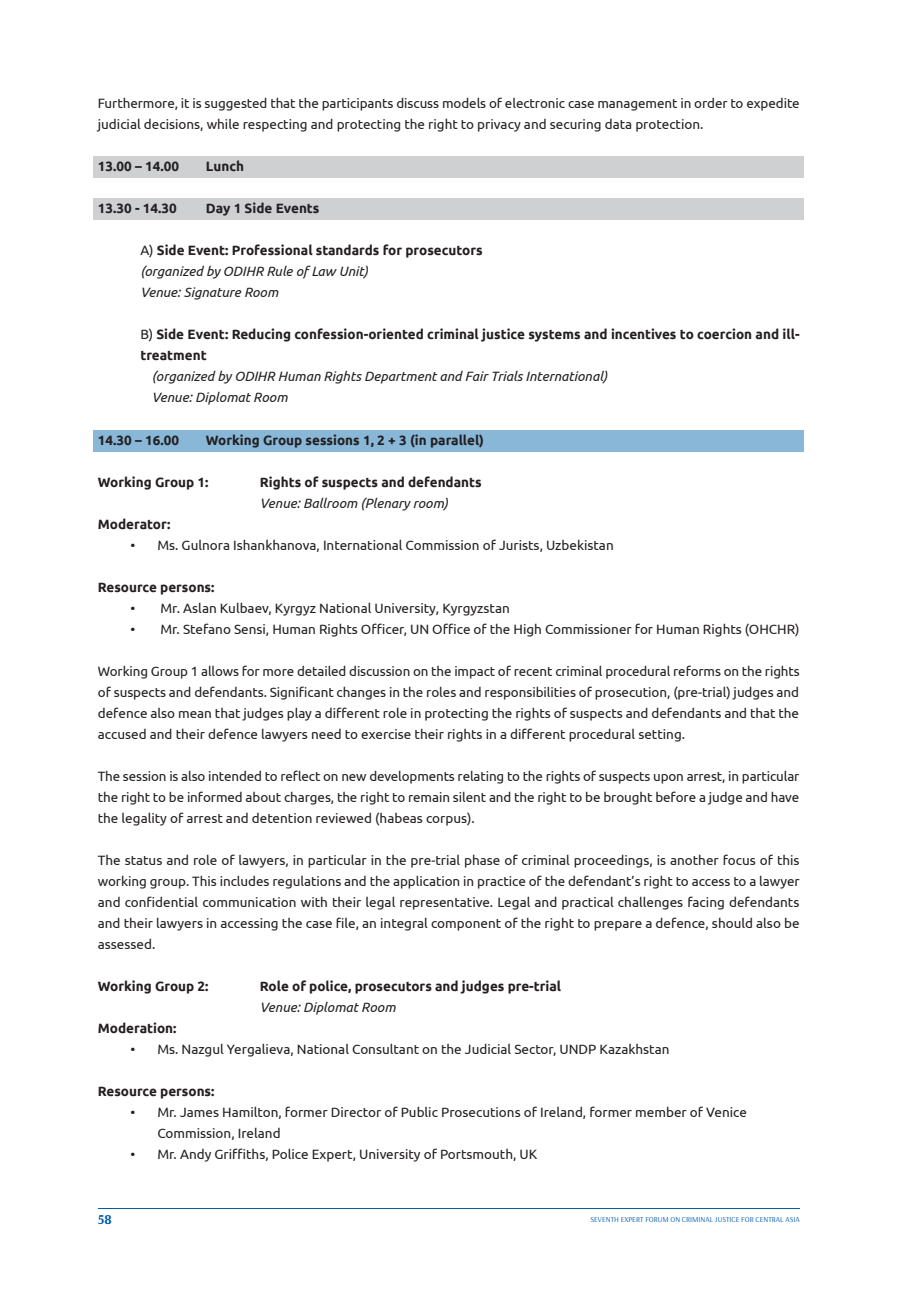
<style>
.page{position:relative;width:906px;height:1289px;background:#fff}
.page>*{position:absolute;margin:0;border:0;box-sizing:border-box;transform-origin:0 0}
.Основной_текст{font:13.5px/21px "Ubuntu";color:#231f20;text-align:justify}
.Основной_текст-2{font:700 13.5px/21px "Ubuntu";color:#231f20}
.Основной_текст-3{font:italic 13.5px "Ubuntu";color:#231f20}
.t1{font:700 13.5px "Arsenal";color:#015bab}
.t2{font:7.5px "Arsenal";color:#015bab}
.s1{font-weight:400}
</style>
<div class="page">
<hr style="left:98px;top:1208px;width:701px;height:1px;background:#015bab">
<div style="left:94px;top:157px;width:710px;height:21px;background:#cfd0d2"></div>
<div style="left:94px;top:199px;width:710px;height:21px;background:#cfd0d2"></div>
<div style="left:94px;top:430px;width:710px;height:21px;background:#88b7d7"></div>
<p class="Основной_текст" style="left:98px;top:93px;width:703px">Furthermore, it is suggested that the participants discuss models of electronic case management in order to expedite judicial decisions, while respecting and protecting the right to privacy and securing data protection.</p>
<p class="Основной_текст-2" style="left:98px;top:156px;width:83px">13.00 – 14.00</p>
<p class="Основной_текст-2" style="left:206px;top:156px;width:40px">Lunch</p>
<p class="Основной_текст-2" style="left:98px;top:198px;width:81px">13.30 - 14.30</p>
<p class="Основной_текст-2" style="left:206px;top:198px;width:115px">Day 1 Side Events</p>
<p class="Основной_текст-2" style="left:140px;top:240px;width:344px"><span class="s1">A)</span> Side Event: Professional standards for prosecutors</p>
<p class="Основной_текст-3" style="left:140px;top:263px;width:229px">(organized by ODIHR Rule of Law Unit)</p>
<p class="Основной_текст-3" style="left:140px;top:284px;width:139px">Venue: Signature Room</p>
<p class="Основной_текст-2" style="left:140px;top:324px;width:661px"><span class="s1">B)</span> Side Event: Reducing confession-oriented criminal justice systems and incentives to coercion and ill&shy;treatment</p>
<p class="Основной_текст-3" style="left:152px;top:368px;width:457px">(organized by ODIHR Human Rights Department and Fair Trials International)</p>
<p class="Основной_текст-3" style="left:152px;top:389px;width:137px">Venue: Diplomat Room</p>
<p class="Основной_текст-2" style="left:98px;top:429px;width:83px">14.30 – 16.00</p>
<p class="Основной_текст-2" style="left:206px;top:429px;width:279px">Working Group sessions 1, 2 + 3 (in parallel)</p>
<p class="Основной_текст-2" style="left:98px;top:471px;width:112px">Working Group 1:</p>
<p class="Основной_текст-2" style="left:260px;top:471px;width:223px">Rights of suspects and defendants</p>
<p class="Основной_текст-3" style="left:260px;top:494px;width:190px">Venue: Ballroom (Plenary room)</p>
<p class="Основной_текст-2" style="left:98px;top:513px;width:74px">Moderator:</p>
<p class="Основной_текст" style="left:130px;top:534px;width:485px">• Ms. Gulnora Ishankhanova, International Commission of Jurists, Uzbekistan</p>
<p class="Основной_текст-2" style="left:98px;top:576px;width:118px">Resource persons:</p>
<p class="Основной_текст" style="left:130px;top:597px;width:381px">• Mr. Aslan Kulbaev, Kyrgyz National University, Kyrgyzstan</p>
<p class="Основной_текст" style="left:130px;top:618px;width:671px">• Mr. Stefano Sensi, Human Rights Officer, UN Office of the High Commissioner for Human Rights (OHCHR)</p>
<p class="Основной_текст" style="left:98px;top:660px;width:703px">Working Group 1 allows for more detailed discussion on the impact of recent criminal procedural reforms on the rights of suspects and defendants. Significant changes in the roles and responsibilities of prosecution, (pre-trial) judges and defence also mean that judges play a different role in protecting the rights of suspects and defendants and that the accused and their defence lawyers need to exercise their rights in a different procedural setting.</p>
<p class="Основной_текст" style="left:98px;top:765px;width:703px">The session is also intended to reflect on new developments relating to the rights of suspects upon arrest, in particular the right to be informed about charges, the right to remain silent and the right to be brought before a judge and have the legality of arrest and detention reviewed (habeas corpus).</p>
<p class="Основной_текст" style="left:98px;top:849px;width:703px">The status and role of lawyers, in particular in the pre-trial phase of criminal proceedings, is another focus of this working group. This includes regulations and the application in practice of the defendant’s right to access to a lawyer and confidential communication with their legal representative. Legal and practical challenges facing defendants and their lawyers in accessing the case file, an integral component of the right to prepare a defence, should also be assessed.</p>
<p class="Основной_текст-2" style="left:98px;top:975px;width:112px">Working Group 2:</p>
<p class="Основной_текст-2" style="left:260px;top:975px;width:303px">Role of police, prosecutors and judges pre-trial</p>
<p class="Основной_текст-3" style="left:260px;top:998px;width:137px">Venue: Diplomat Room</p>
<p class="Основной_текст-2" style="left:98px;top:1017px;width:80px">Moderation:</p>
<p class="Основной_текст" style="left:130px;top:1038px;width:540px">• Ms. Nazgul Yergalieva, National Consultant on the Judicial Sector, UNDP Kazakhstan</p>
<p class="Основной_текст-2" style="left:98px;top:1080px;width:118px">Resource persons:</p>
<p class="Основной_текст" style="left:157px;top:1101px;width:591px;text-indent:-27px">• Mr. James Hamilton, former Director of Public Prosecutions of Ireland, former member of Venice<br>Commission, Ireland</p>
<p class="Основной_текст" style="left:130px;top:1143px;width:408px">• Mr. Andy Griffiths, Police Expert, University of Portsmouth, UK</p>
<p class="t1" style="left:98px;top:1209px;width:15px">58</p>
<p class="t2" style="left:590px;top:1214px;width:211px">SEVENTH EXPERT FORUM ON CRIMINAL JUSTICE FOR CENTRAL ASIA</p>
</div>
